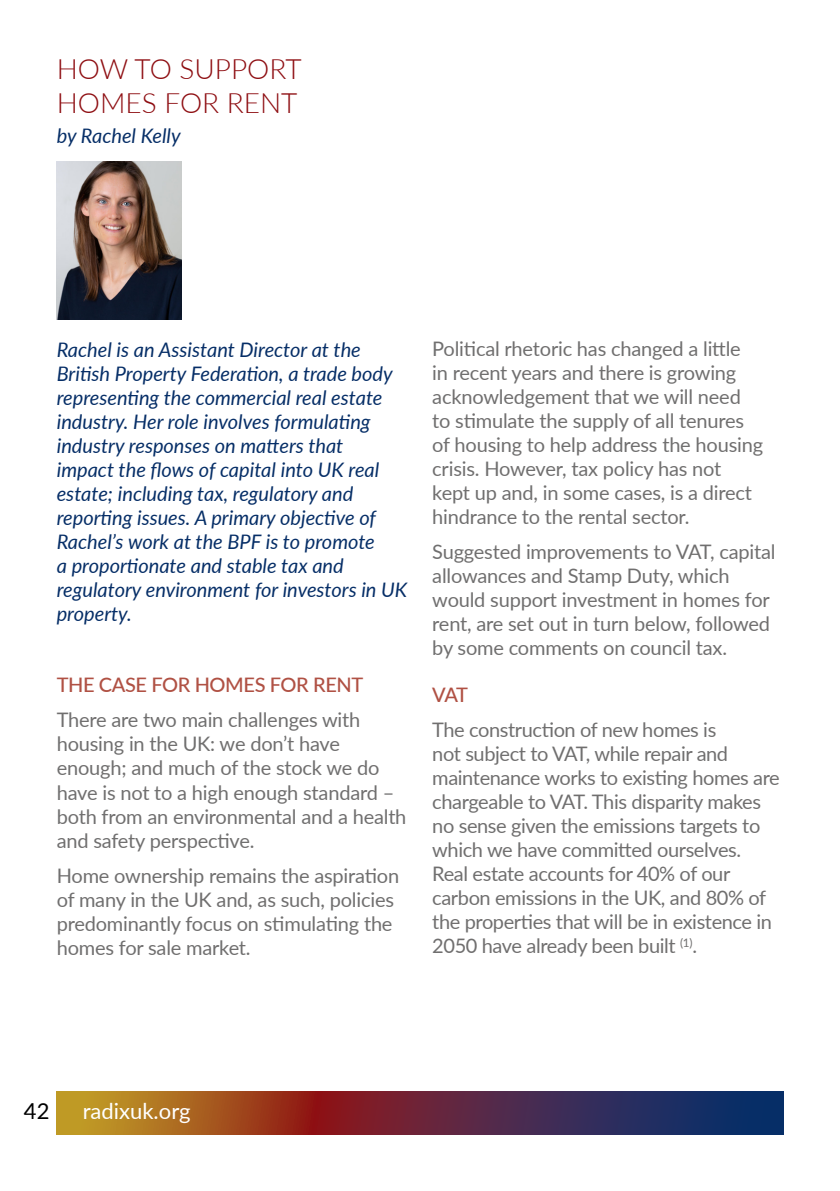
<style>
.page{position:relative;width:840px;height:1191px;background:#fff}
.page>*{position:absolute;margin:0;border:0;box-sizing:border-box;transform-origin:0 0}
.t1{font:300 28px/33.6px "Lato";color:#8e0e12}
.t2{font:22px "Lato";color:#fff}
.t3{font:22px "Lato";color:#000}
.t4{font:20px/24px "Lato";letter-spacing:-.01em;color:#706f6f}
.t5{font:italic 20px/24px "Lato";color:#062e67}
.t6{font:500 20px "Lato";letter-spacing:-.02em;color:#b05144}
</style>
<div class="page">
<svg style="left:57px;top:1091px;width:725px;height:43px;background:#683d3c"></svg>
<img style="left:57px;top:162px;width:124px;height:157px">
<h1 class="t1" style="left:57px;top:51px;width:246px">HOW TO SUPPORT<br>HOMES FOR RENT</h1>
<p class="t5" style="left:57px;top:122px;width:125px">by Rachel Kelly</p>
<p class="t5" style="left:57px;top:337px;width:352px">Rachel is an Assistant Director at the British Property Federation, a trade body representing the commercial real estate industry. Her role involves formulating industry responses on matters that<br>impact the flows of capital into UK real estate; including tax, regulatory and reporting issues. A primary objective of Rachel’s work at the BPF is to promote<br>a proportionate and stable tax and regulatory environment for investors in UK property.</p>
<p class="t6" style="left:57px;top:670px;width:308px">THE CASE FOR HOMES FOR RENT</p>
<p class="t4" style="left:57px;top:707px;width:351px">There are two main challenges with housing in the UK: we don’t have enough; and much of the stock we do have is not to a high enough standard – both from an environmental and a health and safety perspective.</p>
<p class="t4" style="left:57px;top:862px;width:344px">Home ownership remains the aspiration of many in the UK and, as such, policies predominantly focus on stimulating the homes for sale market.</p>
<p class="t4" style="left:432px;top:335px;width:332px">Political rhetoric has changed a little<br>in recent years and there is growing acknowledgement that we will need to stimulate the supply of all tenures of housing to help address the housing crisis. However, tax policy has not kept up and, in some cases, is a direct hindrance to the rental sector.</p>
<p class="t4" style="left:432px;top:539px;width:344px">Suggested improvements to VAT, capital allowances and Stamp Duty, which would support investment in homes for rent, are set out in turn below, followed by some comments on council tax.</p>
<p class="t6" style="left:432px;top:680px;width:37px">VAT</p>
<p class="t4" style="left:432px;top:717px;width:349px">The construction of new homes is<br>not subject to VAT, while repair and maintenance works to existing homes are chargeable to VAT. This disparity makes no sense given the emissions targets to which we have committed ourselves.<br>Real estate accounts for 40% of our carbon emissions in the UK, and 80% of the properties that will be in existence in 2050 have already been built <sup>(1)</sup>.</p>
<p class="t3" style="left:24px;top:1095px;width:27px">42</p>
<p class="t2" style="left:83px;top:1095px;width:109px">radixuk.org</p>
</div>
